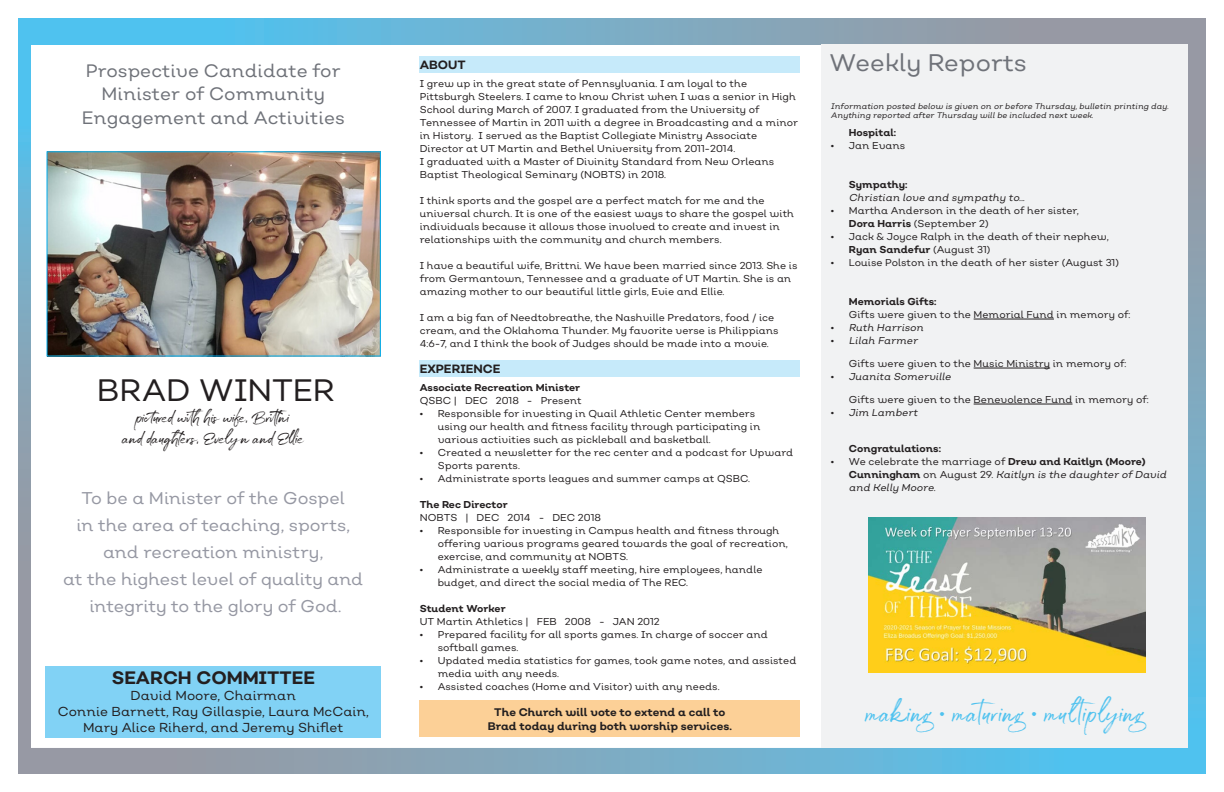
<style>
.page{position:relative;width:1224px;height:792px;background:#fff}
.page>*{position:absolute;margin:0;border:0;box-sizing:border-box;transform-origin:0 0}
.t1{font:31px "Nutmeg Headline";letter-spacing:-.005em;color:#231f20}
.t2{font:24px "Nutmeg Headline";color:#6f7279}
.t3{font:22px "Gustavson Script";letter-spacing:.02em;color:#4fc2ef}
.t4{font:18px "Nutmeg Headline";color:#6f7279}
.t5{font:700 18px "Nutmeg Headline";color:#231f20}
.t6{font:17px "Nutmeg Headline";letter-spacing:-.01em;color:#9698a3}
.t7{font:13px "Nutmeg Headline";color:#231f20}
.t8{font:13px "Gustavson Script";letter-spacing:-.005em;color:#231f20;scale:1.08 1}
.t9{font:700 12px "Nutmeg Headline";color:#231f20}
.t10{font:700 11px "Nutmeg Headline";color:#231f20}
.t11{font:10px/13px "Nutmeg Headline";color:#231f20}
.t12{font:italic 10px/13px "Nutmeg Headline";color:#231f20}
.t13{font:700 10px "Nutmeg Headline";color:#231f20}
.t14{font:italic 8px/9px "Nutmeg Headline";color:#231f20}
.s1{font-weight:700}
.s2{font-style:normal}
.s3{font-weight:700;font-style:normal}
</style>
<div class="page">
<svg style="left:31px;top:747px;width:1157px;height:27px;background:#7baec7"></svg>
<div style="left:0;top:0;width:1224px;height:45px;background:linear-gradient(to right,#47c8fa,#a69396)"></div>
<svg style="left:18px;top:22px;width:13px;height:752px;background:#7ea8be"></svg>
<div style="left:1188px;top:11px;width:36px;height:781px;background:linear-gradient(to bottom,#a59397,#51c4f1)"></div>
<div style="left:822px;top:45px;width:366px;height:703px;background:#f1f2f3"></div>
<hr style="left:974px;top:319px;width:80px;height:1px;background:#231f20">
<hr style="left:974px;top:368px;width:76px;height:1px;background:#231f20">
<hr style="left:974px;top:404px;width:98px;height:1px;background:#231f20">
<div style="left:420px;top:57px;width:380px;height:16px;background:#c6eafa"></div>
<div style="left:420px;top:361px;width:380px;height:16px;background:#c6eafa"></div>
<img style="left:49px;top:153px;width:330px;height:202px">
<div style="left:47px;top:151px;width:334px;height:206px;border:1px solid #00aeef"></div>
<div style="left:420px;top:701px;width:380px;height:36px;background:#fcd097"></div>
<div style="left:46px;top:666px;width:335px;height:25px;background:#81d2f5"></div>
<div style="left:46px;top:687px;width:335px;height:18px;background:#81d2f5"></div>
<div style="left:46px;top:703px;width:335px;height:18px;background:#81d2f5"></div>
<div style="left:46px;top:719px;width:335px;height:18px;background:#81d2f5"></div>
<img style="left:869px;top:517px;width:276px;height:156px">
<div style="left:0;top:0;width:1224px;height:18px;background:#fff"></div>
<div style="left:0;top:774px;width:1224px;height:18px;background:#fff"></div>
<div style="left:0;top:0;width:18px;height:792px;background:#fff"></div>
<div style="left:1206px;top:0;width:18px;height:792px;background:#fff"></div>
<p class="t4" style="left:86px;top:59px;width:256px">Prospective Candidate for</p>
<p class="t4" style="left:102px;top:82px;width:225px">Minister of Community</p>
<p class="t4" style="left:82px;top:106px;width:265px">Engagement and Activities</p>
<p class="t1" style="left:97px;top:370px;width:239px">BRAD WINTER</p>
<p class="t8" style="left:136px;top:410px;width:144px">pictured with his wife, Brittni</p>
<p class="t8" style="left:122px;top:431px;width:170px">and daughters, Evelyn and Ellie</p>
<p class="t6" style="left:81px;top:487px;width:265px">To be a Minister of the Gospel</p>
<p class="t6" style="left:76px;top:514px;width:275px">in the area of teaching, sports,</p>
<p class="t6" style="left:103px;top:541px;width:222px">and recreation ministry,</p>
<p class="t6" style="left:63px;top:568px;width:302px">at the highest level of quality and</p>
<p class="t6" style="left:90px;top:595px;width:253px">integrity to the glory of God.</p>
<p class="t5" style="left:112px;top:666px;width:205px">SEARCH COMMITTEE</p>
<p class="t7" style="left:131px;top:687px;width:167px">David Moore, Chairman</p>
<p class="t7" style="left:58px;top:703px;width:313px">Connie Barnett, Ray Gillaspie, Laura McCain,</p>
<p class="t7" style="left:83px;top:719px;width:262px">Mary Alice Riherd, and Jeremy Shiflet</p>
<p class="t9" style="left:420px;top:57px;width:47px">ABOUT</p>
<p class="t11" style="left:420px;top:76px;width:329px">I grew up in the great state of Pennsylvania. I am loyal to the</p>
<p class="t11" style="left:420px;top:89px;width:378px">Pittsburgh Steelers. I came to know Christ when I was a senior in High<br>School during March of 2007. I graduated from the University of</p>
<p class="t11" style="left:420px;top:115px;width:380px">Tennessee of Martin in 2011 with a degree in Broadcasting and a minor in History. I served as the Baptist Collegiate Ministry Associate</p>
<p class="t11" style="left:420px;top:141px;width:317px">Director at UT Martin and Bethel University from 2011-2014.</p>
<p class="t11" style="left:420px;top:154px;width:356px">I graduated with a Master of Divinity Standard from New Orleans<br>Baptist Theological Seminary (NOBTS) in 2018.</p>
<p class="t11" style="left:420px;top:193px;width:346px">I think sports and the gospel are a perfect match for me and the</p>
<p class="t11" style="left:420px;top:206px;width:376px">universal church. It is one of the easiest ways to share the gospel with individuals because it allows those involved to create and invest in relationships with the community and church members.</p>
<p class="t11" style="left:420px;top:258px;width:379px">I have a beautiful wife, Brittni. We have been married since 2013. She is from Germantown, Tennessee and a graduate of UT Martin. She is an amazing mother to our beautiful little girls, Evie and Ellie.</p>
<p class="t11" style="left:420px;top:310px;width:360px">I am a big fan of Needtobreathe, the Nashville Predators, food / ice cream, and the Oklahoma Thunder. My favorite verse is Philippians<br>4:6-7, and I think the book of Judges should be made into a movie.</p>
<p class="t9" style="left:420px;top:361px;width:82px">EXPERIENCE</p>
<p class="t13" style="left:420px;top:381px;width:162px">Associate Recreation Minister</p>
<p class="t11" style="left:420px;top:393px;width:164px">QSBC | DEC 2018 - Present</p>
<p class="t11" style="left:438px;top:406px;width:324px;text-indent:-18px">• Responsible for investing in Quail Athletic Center members using our health and fitness facility through participating in various activities such as pickleball and basketball.</p>
<p class="t11" style="left:438px;top:445px;width:357px;text-indent:-18px">• Created a newsletter for the rec center and a podcast for Upward<br>Sports parents.</p>
<p class="t11" style="left:420px;top:471px;width:332px">• Administrate sports leagues and summer camps at QSBC.</p>
<p class="t13" style="left:420px;top:498px;width:90px">The Rec Director</p>
<p class="t11" style="left:420px;top:510px;width:183px">NOBTS | DEC 2014 - DEC 2018</p>
<p class="t11" style="left:438px;top:523px;width:352px;text-indent:-18px">• Responsible for investing in Campus health and fitness through offering various programs geared towards the goal of recreation, exercise, and community at NOBTS.</p>
<p class="t11" style="left:438px;top:562px;width:326px;text-indent:-18px">• Administrate a weekly staff meeting, hire employees, handle budget, and direct the social media of The REC.</p>
<p class="t13" style="left:420px;top:602px;width:88px">Student Worker</p>
<p class="t11" style="left:420px;top:614px;width:242px">UT Martin Athletics | FEB 2008 - JAN 2012</p>
<p class="t11" style="left:438px;top:627px;width:332px;text-indent:-18px">• Prepared facility for all sports games. In charge of soccer and softball games.</p>
<p class="t11" style="left:438px;top:653px;width:360px;text-indent:-18px">• Updated media statistics for games, took game notes, and assisted media with any needs.</p>
<p class="t11" style="left:420px;top:679px;width:301px">• Assisted coaches (Home and Visitor) with any needs.</p>
<p class="t10" style="left:494px;top:705px;width:233px">The Church will vote to extend a call to</p>
<p class="t10" style="left:488px;top:719px;width:246px">Brad today during both worship services.</p>
<p class="t2" style="left:830px;top:48px;width:199px">Weekly Reports</p>
<p class="t14" style="left:831px;top:102px;width:341px">Information posted below is given on or before Thursday,bulletin printing day.<br>Anything reported after Thursday willbe included next week.</p>
<p class="t13" style="left:849px;top:126px;width:49px">Hospital:</p>
<p class="t11" style="left:831px;top:139px;width:76px">• Jan Evans</p>
<p class="t13" style="left:849px;top:178px;width:60px">Sympathy:</p>
<p class="t12" style="left:849px;top:191px;width:180px">Christian love and sympathy to...</p>
<p class="t11" style="left:849px;top:204px;width:232px;text-indent:-18px">• Martha Anderson in the death of her sister,<br><span class="s1">Dora Harris</span> (September 2)</p>
<p class="t11" style="left:849px;top:230px;width:261px;text-indent:-18px">• Jack &amp; Joyce Ralph in the death of their nephew,<br><span class="s1">Ryan Sandefur</span> (August 31)</p>
<p class="t11" style="left:831px;top:256px;width:290px">• Louise Polston in the death of her sister (August 31)</p>
<p class="t13" style="left:849px;top:295px;width:89px">Memorials Gifts:</p>
<p class="t11" style="left:849px;top:308px;width:283px">Gifts were given to the Memorial Fund in memory of:</p>
<p class="t12" style="left:831px;top:321px;width:97px"><span class="s2">•</span> Ruth Harrison</p>
<p class="t12" style="left:831px;top:334px;width:91px"><span class="s2">•</span> Lilah Farmer</p>
<p class="t11" style="left:849px;top:357px;width:279px">Gifts were given to the Music Ministry in memory of:</p>
<p class="t12" style="left:831px;top:370px;width:124px"><span class="s2">•</span> Juanita Somerville</p>
<p class="t11" style="left:849px;top:393px;width:301px">Gifts were given to the Benevolence Fund in memory of:</p>
<p class="t12" style="left:831px;top:406px;width:90px"><span class="s2">•</span> Jim Lambert</p>
<p class="t13" style="left:849px;top:442px;width:94px">Congratulations:</p>
<p class="t12" style="left:849px;top:455px;width:321px;text-indent:-18px"><span class="s2">• We celebrate the marriage of</span> <span class="s3">Drew and Kaitlyn (Moore)<br>C unn ing ham</span> <span class="s2">o n A u g u s t 2 9.</span> Kaitlyn is the daughter of David and Kelly Moore<span class="s2">.</span></p>
<p class="t3" style="left:866px;top:700px;width:280px">making • maturing • multiplying</p>
</div>
